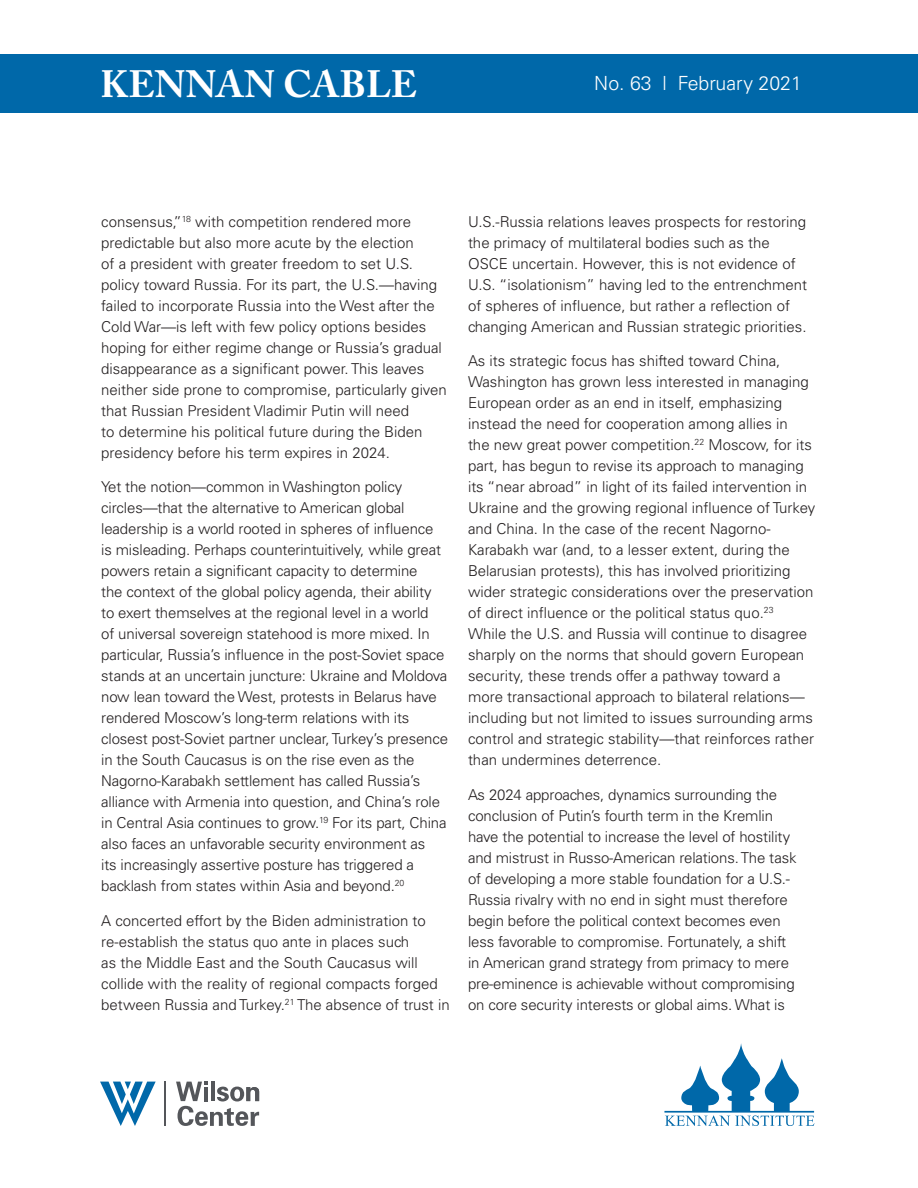
<style>
.page{position:relative;width:918px;height:1188px;background:#fff}
.page>*{position:absolute;margin:0;border:0;box-sizing:border-box;transform-origin:0 0}
.t1{font:700 37.8px "Adobe Caslon Pro";letter-spacing:.005em;color:#fff}
.t2{font:300 19.5px "Univers LT Std";color:#fff}
.t3{font:300 15px/21px "Univers LT Std";color:#231f20}
</style>
<div class="page">
<div style="left:0;top:54px;width:918px;height:59px;background:#0068a9"></div>
<svg style="left:664px;top:1043px;width:151px;height:83px"></svg>
<hr style="left:164px;top:1082px;width:2px;height:44px;background:#54565a">
<svg style="left:176px;top:1082px;width:83px;height:44px"></svg>
<svg style="left:100px;top:1082px;width:56px;height:44px"></svg>
<h1 class="t1" style="left:100px;top:62px;width:318px">KENNAN CABLE</h1>
<h2 class="t2" style="left:594px;top:72px;width:209px">No. 63 l February 2021</h2>
<p class="t3" style="left:101px;top:211px;width:347px">consensus,”<sup>18</sup> with competition rendered more predictable but also more acute by the election<br>of a president with greater freedom to set U.S. policy toward Russia. For its part, the U.S.—having failed to incorporate Russia into the West after the Cold War—is left with few policy options besides hoping for either regime change or Russia’s gradual disappearance as a significant power. This leaves neither side prone to compromise, particularly given that Russian President Vladimir Putin will need<br>to determine his political future during the Biden presidency before his term expires in 2024.</p>
<p class="t3" style="left:101px;top:477px;width:348px">Yet the notion—common in Washington policy circles—that the alternative to American global leadership is a world rooted in spheres of influence<br>is misleading. Perhaps counterintuitively, while great powers retain a significant capacity to determine<br>the context of the global policy agenda, their ability to exert themselves at the regional level in a world<br>of universal sovereign statehood is more mixed. In particular, Russia’s influence in the post-Soviet space stands at an uncertain juncture: Ukraine and Moldova now lean toward the West, protests in Belarus have rendered Moscow’s long-term relations with its closest post-Soviet partner unclear, Turkey’s presence in the South Caucasus is on the rise even as the Nagorno-Karabakh settlement has called Russia’s alliance with Armenia into question, and China’s role in Central Asia continues to grow.<sup>19</sup> For its part, China also faces an unfavorable security environment as<br>its increasingly assertive posture has triggered a backlash from states within Asia and beyond.<sup>20</sup></p>
<p class="t3" style="left:101px;top:910px;width:350px">A concerted effort by the Biden administration to re-establish the status quo ante in places such<br>as the Middle East and the South Caucasus will collide with the reality of regional compacts forged between Russia and Turkey.<sup>21</sup> The absence of trust in</p>
<p class="t3" style="left:468px;top:211px;width:341px">U.S.-Russia relations leaves prospects for restoring the primacy of multilateral bodies such as the OSCE uncertain. However, this is not evidence of U.S. “isolationism” having led to the entrenchment of spheres of influence, but rather a reflection of changing American and Russian strategic priorities.</p>
<p class="t3" style="left:468px;top:351px;width:349px">As its strategic focus has shifted toward China, Washington has grown less interested in managing European order as an end in itself, emphasizing instead the need for cooperation among allies in<br>the new great power competition.<sup>22</sup> Moscow, for its part, has begun to revise its approach to managing its “near abroad” in light of its failed intervention in Ukraine and the growing regional influence of Turkey and China. In the case of the recent Nagorno-Karabakh war (and, to a lesser extent, during the Belarusian protests), this has involved prioritizing wider strategic considerations over the preservation of direct influence or the political status quo.<sup>23<br></sup>While the U.S. and Russia will continue to disagree sharply on the norms that should govern European security, these trends offer a pathway toward a more transactional approach to bilateral relations— including but not limited to issues surrounding arms control and strategic stability—that reinforces rather than undermines deterrence.</p>
<p class="t3" style="left:468px;top:784px;width:330px">As 2024 approaches, dynamics surrounding the conclusion of Putin’s fourth term in the Kremlin have the potential to increase the level of hostility and mistrust in Russo-American relations. The task of developing a more stable foundation for a U.S.- Russia rivalry with no end in sight must therefore begin before the political context becomes even less favorable to compromise. Fortunately, a shift in American grand strategy from primacy to mere pre-eminence is achievable without compromising on core security interests or global aims. What is</p>
</div>
